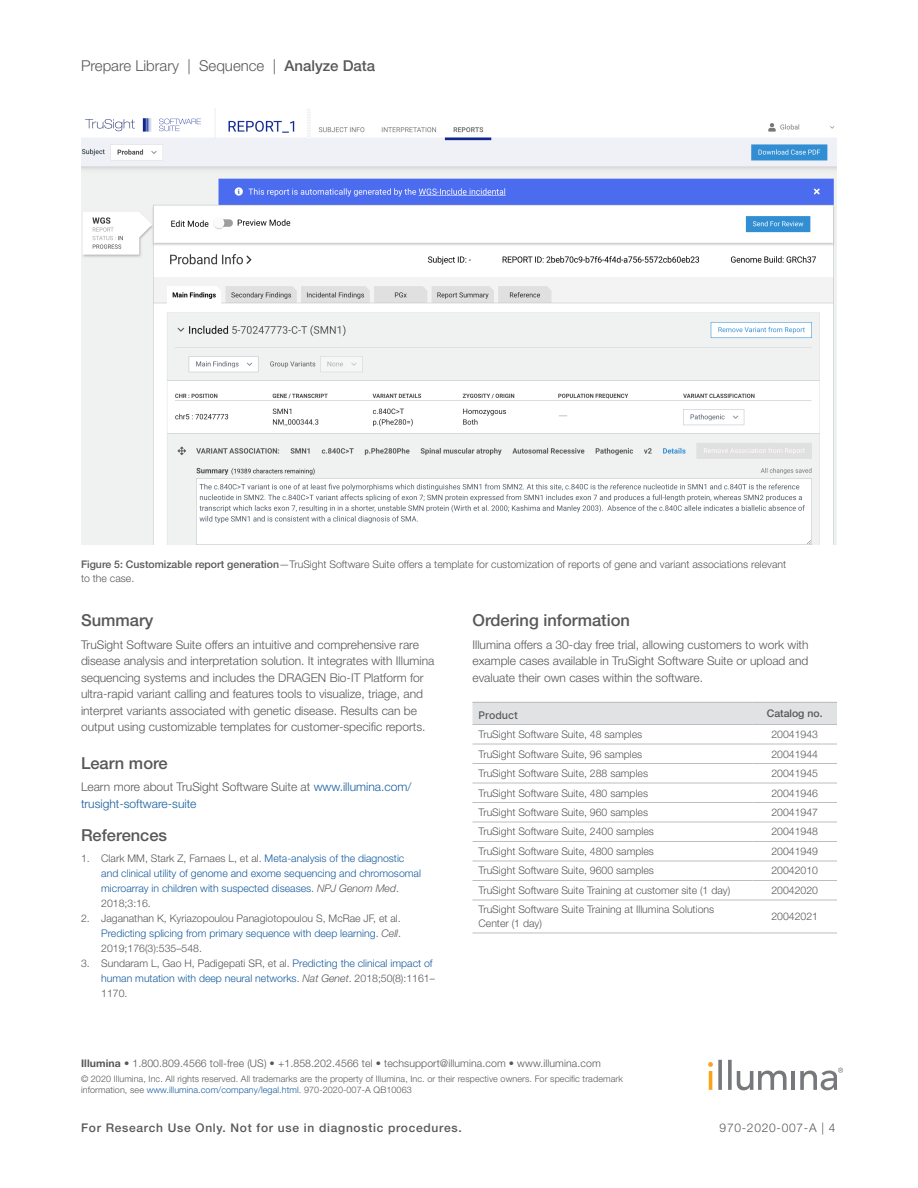
<style>
.page{position:relative;width:918px;height:1188px;background:#fff}
.page>*{position:absolute;margin:0;border:0;box-sizing:border-box;transform-origin:0 0}
.A-Head{font:500 16.5px "Helvetica Neue LT Std";color:#57585a}
.t1{font:300 15px "Helvetica Neue LT Std";color:#57585a}
.Body_Copy{font:300 12px/16.5px "Helvetica Neue LT Std";color:#57585a}
.Body_Copy-2{font:300 12px/16.5px "Helvetica Neue LT Std";color:#175d9e}
.t2{font:500 12px "Helvetica Neue LT Std";letter-spacing:.06em;color:#57585a}
.Body_Copy-3{font:300 12px "Helvetica Neue LT Std";letter-spacing:.06em;color:#57585a}
.Figure_Caption{font:300 10.5px/15px "Helvetica Neue LT Std";color:#57585a;text-align:justify}
.Body_Row_Left_Alig{font:300 10.5px/13.5px "Helvetica Neue LT Std";color:#57585a}
.t3{font:300 10.5px/15px "Helvetica Neue LT Std";color:#175d9e}
.Body_Row_Center_Al{font:300 10.5px "Helvetica Neue LT Std";color:#57585a}
.Header_Row_A_Cente{font:500 10.5px "Helvetica Neue LT Std";color:#57585a}
.Header_Row_A_Left{font:500 10.5px "Inter";color:#57585a}
.t4{font:300 9px/11.2px "Helvetica Neue LT Std";letter-spacing:.01em;color:#57585a}
.s1{font-weight:500}
.s2{color:#57585a}
.s3{font-style:italic;color:#57585a}
.s4{color:#175d9e}
.s5{font-style:italic}
.s6{font-weight:700}
</style>
<div class="page">
<hr style="left:709px;top:1071px;width:3px;height:19px;background:#f9a31b">
<svg style="left:718px;top:1060px;width:4px;height:30px"></svg>
<svg style="left:728px;top:1060px;width:4px;height:30px"></svg>
<svg style="left:737px;top:1071px;width:50px;height:19px"></svg>
<hr style="left:791px;top:1071px;width:4px;height:19px;background:#76787b">
<svg style="left:708px;top:1062px;width:5px;height:5px"></svg>
<svg style="left:800px;top:1068px;width:43px;height:22px"></svg>
<div style="left:472px;top:703px;width:365px;height:21px;background:#e1e2e4"></div>
<hr style="left:472px;top:702px;width:280px;height:1px;background:#bcbdc0">
<hr style="left:752px;top:702px;width:85px;height:1px;background:#bcbdc0">
<hr style="left:472px;top:724px;width:280px;height:1px;background:#bcbdc0">
<hr style="left:752px;top:724px;width:85px;height:1px;background:#bcbdc0">
<hr style="left:472px;top:744px;width:280px;height:1px;background:#bcbdc0">
<hr style="left:752px;top:744px;width:85px;height:1px;background:#bcbdc0">
<hr style="left:472px;top:763px;width:280px;height:1px;background:#bcbdc0">
<hr style="left:752px;top:763px;width:85px;height:1px;background:#bcbdc0">
<hr style="left:472px;top:783px;width:280px;height:1px;background:#bcbdc0">
<hr style="left:752px;top:783px;width:85px;height:1px;background:#bcbdc0">
<hr style="left:472px;top:802px;width:280px;height:1px;background:#bcbdc0">
<hr style="left:752px;top:802px;width:85px;height:1px;background:#bcbdc0">
<hr style="left:472px;top:822px;width:280px;height:1px;background:#bcbdc0">
<hr style="left:752px;top:822px;width:85px;height:1px;background:#bcbdc0">
<hr style="left:472px;top:841px;width:280px;height:1px;background:#bcbdc0">
<hr style="left:752px;top:841px;width:85px;height:1px;background:#bcbdc0">
<hr style="left:472px;top:861px;width:280px;height:1px;background:#bcbdc0">
<hr style="left:752px;top:861px;width:85px;height:1px;background:#bcbdc0">
<hr style="left:472px;top:880px;width:280px;height:1px;background:#bcbdc0">
<hr style="left:752px;top:880px;width:85px;height:1px;background:#bcbdc0">
<hr style="left:472px;top:900px;width:280px;height:1px;background:#bcbdc0">
<hr style="left:752px;top:900px;width:85px;height:1px;background:#bcbdc0">
<hr style="left:472px;top:933px;width:280px;height:1px;background:#bcbdc0">
<hr style="left:752px;top:933px;width:85px;height:1px;background:#bcbdc0">
<img style="left:81px;top:109px;width:756px;height:435px">
<p class="t1" style="left:81px;top:57px;width:296px">Prepare Library | Sequence | <span class="s1">Analyze Data</span></p>
<p class="Figure_Caption" style="left:81px;top:558px;width:707px;line-height:13.5px"><span class="s1">Figure 5: Customizable report generation</span>—TruSight Software Suite offers a template for customization of reports of gene and variant associations relevant to the case.</p>
<p class="A-Head" style="left:81px;top:611px;width:74px">Summary</p>
<p class="Body_Copy" style="left:81px;top:636px;width:355px">TruSight Software Suite offers an intuitive and comprehensive rare disease analysis and interpretation solution. It integrates with Illumina sequencing systems and includes the DRAGEN Bio-IT Platform for ultra-rapid variant calling and features tools to visualize, triage, and interpret variants associated with genetic disease. Results can be output using customizable templates for customer-specific reports.</p>
<p class="A-Head" style="left:81px;top:753px;width:88px">Learn more</p>
<p class="Body_Copy-2" style="left:81px;top:779px;width:332px"><span class="s2">Learn more about TruSight Software Suite at</span> www.illumina.com/ trusight-software-suite</p>
<p class="A-Head" style="left:81px;top:825px;width:88px">References</p>
<p class="t3" style="left:101px;top:851px;width:321px;text-indent:-20px"><span class="s2">1. Clark MM, Stark Z, Farnaes L, et al.</span> Meta-analysis of the diagnostic and clinical utility of genome and exome sequencing and chromosomal microarray in children with suspected diseases<span class="s2">.</span> <span class="s3">NPJ Genom Med</span><span class="s2">.<br>2018;3:16.</span></p>
<p class="Figure_Caption" style="left:101px;top:911px;width:301px;text-indent:-20px">2. Jaganathan K, Kyriazopoulou Panagiotopoulou S, McRae JF, et al.<br><span class="s4">Predicting splicing from primary sequence with deep learning</span>. <span class="s5">Cell</span>.<br>2019;176(3):535–548.</p>
<p class="t3" style="left:101px;top:956px;width:335px;text-indent:-20px"><span class="s2">3. Sundaram L, Gao H, Padigepati SR, et al.</span> Predicting the clinical impact of human mutation with deep neural networks<span class="s2">.</span> <span class="s3">Nat Genet</span><span class="s2">. 2018;50(8):1161–<br>1170.</span></p>
<p class="A-Head" style="left:472px;top:611px;width:159px">Ordering information</p>
<p class="Body_Copy" style="left:472px;top:636px;width:338px;text-align:justify">Illumina offers a 30-day free trial, allowing customers to work with example cases available in TruSight Software Suite or upload and evaluate their own cases within the software.</p>
<p class="Header_Row_A_Left" style="left:478px;top:707px;width:41px">Product</p>
<p class="Header_Row_A_Cente" style="left:767px;top:707px;width:57px">Catalog no.</p>
<p class="Body_Row_Left_Alig" style="left:478px;top:727px;width:165px">TruSight Software Suite, 48 samples</p>
<p class="Body_Row_Center_Al" style="left:771px;top:728px;width:48px">20041943</p>
<p class="Body_Row_Left_Alig" style="left:478px;top:747px;width:165px">TruSight Software Suite, 96 samples</p>
<p class="Body_Row_Center_Al" style="left:771px;top:747px;width:48px">20041944</p>
<p class="Body_Row_Left_Alig" style="left:478px;top:766px;width:171px">TruSight Software Suite, 288 samples</p>
<p class="Body_Row_Center_Al" style="left:771px;top:767px;width:48px">20041945</p>
<p class="Body_Row_Left_Alig" style="left:478px;top:786px;width:171px">TruSight Software Suite, 480 samples</p>
<p class="Body_Row_Center_Al" style="left:771px;top:786px;width:48px">20041946</p>
<p class="Body_Row_Left_Alig" style="left:478px;top:805px;width:171px">TruSight Software Suite, 960 samples</p>
<p class="Body_Row_Center_Al" style="left:771px;top:806px;width:48px">20041947</p>
<p class="Body_Row_Left_Alig" style="left:478px;top:825px;width:177px">TruSight Software Suite, 2400 samples</p>
<p class="Body_Row_Center_Al" style="left:771px;top:825px;width:48px">20041948</p>
<p class="Body_Row_Left_Alig" style="left:478px;top:844px;width:177px">TruSight Software Suite, 4800 samples</p>
<p class="Body_Row_Center_Al" style="left:771px;top:845px;width:48px">20041949</p>
<p class="Body_Row_Left_Alig" style="left:478px;top:864px;width:177px">TruSight Software Suite, 9600 samples</p>
<p class="Body_Row_Center_Al" style="left:771px;top:864px;width:48px">20042010</p>
<p class="Body_Row_Left_Alig" style="left:478px;top:883px;width:253px">TruSight Software Suite Training at customer site (1 day)</p>
<p class="Body_Row_Center_Al" style="left:771px;top:884px;width:48px">20042020</p>
<p class="Body_Row_Left_Alig" style="left:478px;top:903px;width:237px">TruSight Software Suite Training at Illumina Solutions<br>Center (1 day)</p>
<p class="Body_Row_Center_Al" style="left:771px;top:910px;width:48px">20042021</p>
<p class="Figure_Caption" style="left:81px;top:1056px;width:521px"><span class="s6">Illumina</span> • 1.800.809.4566 toll-free (US) • +1.858.202.4566 tel • techsupport@illumina.com • www.illumina.com</p>
<p class="t4" style="left:81px;top:1073px;width:543px">© 2020 Illumina, Inc. All rights reserved. All trademarks are the property of Illumina, Inc. or their respective owners. For specific trademark information, see <span class="s4">www.illumina.com/company/legal.html</span>. 970-2020-007-A QB10063</p>
<p class="t2" style="left:81px;top:1121px;width:382px">For Research Use Only. Not for use in diagnostic procedures.</p>
<p class="Body_Copy-3" style="left:720px;top:1121px;width:117px">970-2020-007-A | 4</p>
</div>
